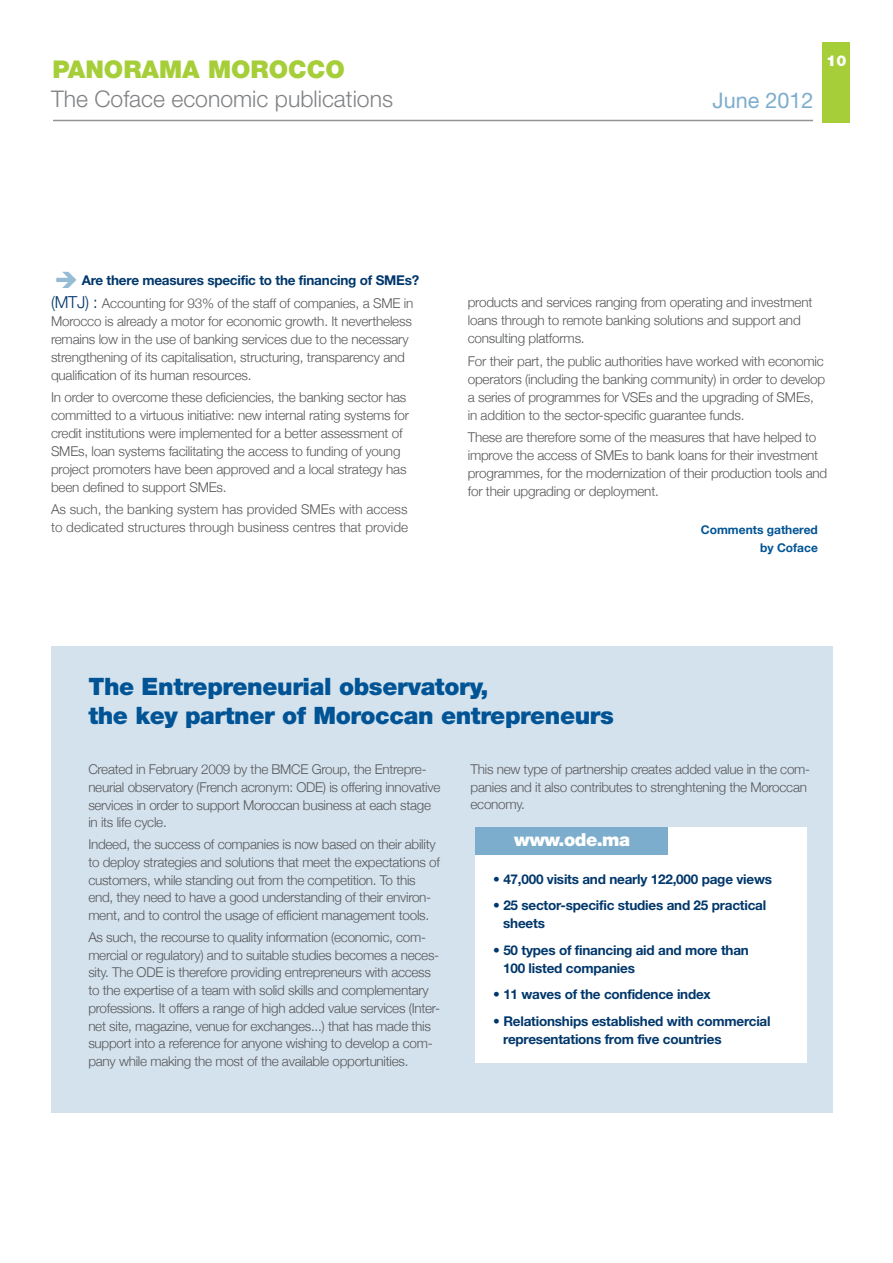
<style>
.page{position:relative;width:893px;height:1263px;background:#fff}
.page>*{position:absolute;margin:0;border:0;box-sizing:border-box;transform-origin:0 0}
.t1{font:900 24.45px "Helvetica Neue LT Std";color:#a6ce39}
.t2{font:900 24px/28.8px "Helvetica Neue LT Std";letter-spacing:-.015em;color:#005495}
.t3{font:300 22.95px "Helvetica Neue LT Std";color:#808285}
.t4{font:21.6px "Helvetica Neue LT Std";color:#7dadcc}
.t5{font:900 18px "Helvetica Neue LT Std";color:#fff}
.t6{font:900 15px "Helvetica Neue LT Std";color:#fff}
.t7{font:300 13.5px/18px "Helvetica Neue";letter-spacing:-.015em;color:#57585a}
.t8{font:700 13.5px/18px "Helvetica Neue";letter-spacing:-.015em;color:#00376b}
.t9{font:700 12px/18px "Helvetica Neue";color:#005495;text-align:right}
.s1{color:#96bbd5}
.s2{font-weight:300;font-size:16.5px}
.s3{font-weight:300;color:#57585a}
</style>
<div class="page">
<div style="left:51px;top:646px;width:782px;height:466px;background:#d4e2ed"></div>
<div style="left:476px;top:827px;width:331px;height:235px;background:#fff"></div>
<div style="left:475px;top:827px;width:193px;height:28px;background:#7dadcc"></div>
<hr style="left:53px;top:120px;width:760px;height:1px;background:#939598">
<div style="left:822px;top:43px;width:28px;height:80px;background:#a6ce39"></div>
<h1 class="t1" style="left:52px;top:61px;width:294px">Panorama moroCCo</h1>
<h3 class="t3" style="left:51px;top:91px;width:344px">The Coface economic publications</h3>
<h3 class="t4" style="left:713px;top:92px;width:102px">June 2012</h3>
<p class="t6" style="left:826px;top:55px;width:22px">10</p>
<p class="t8" style="left:51px;top:271px;width:370px;line-height:22.2px"><span class="s1">➔</span> Are there measures specific to the financing of SMEs? <span class="s2">(MTJ) :</span> <span class="s3">Accounting for 93% of the staff of companies, a SME in</span></p>
<p class="t7" style="left:51px;top:311px;width:362px">Morocco is already a motor for economic growth. It nevertheless remains low in the use of banking services due to the necessary strengthening of its capitalisation, structuring, transparency and qualification of its human resources.</p>
<p class="t7" style="left:51px;top:388px;width:359px">In order to overcome these deficiencies, the banking sector has committed to a virtuous initiative: new internal rating systems for credit institutions were implemented for a better assessment of SMEs, loan systems facilitating the access to funding of young project promoters have been approved and a local strategy has been defined to support SMEs.</p>
<p class="t7" style="left:51px;top:500px;width:359px">As such, the banking system has provided SMEs with access to dedicated structures through business centres that provide</p>
<p class="t7" style="left:468px;top:293px;width:346px">products and services ranging from operating and investment loans through to remote banking solutions and support and consulting platforms.</p>
<p class="t7" style="left:468px;top:352px;width:359px">For their part, the public authorities have worked with economic operators (including the banking community) in order to develop a series of programmes for VSEs and the upgrading of SMEs, in addition to the sector-specific guarantee funds.</p>
<p class="t7" style="left:468px;top:428px;width:361px">These are therefore some of the measures that have helped to improve the access of SMEs to bank loans for their investment programmes, for the modernization of their production tools and for their upgrading or deployment.</p>
<p class="t9" style="left:701px;top:520px;width:119px">Comments gathered by Coface</p>
<h2 class="t2" style="left:88px;top:674px;width:527px">The Entrepreneurial observatory,<br>the key partner of moroccan entrepreneurs</h2>
<p class="t7" style="left:88px;top:760px;width:354px">Created in February 2009 by the BMCE Group, the Entrepre&shy;neurial observatory (French acronym: ODE) is offering innovative services in order to support Moroccan business at each stage in its life cycle.</p>
<p class="t7" style="left:88px;top:835px;width:353px">Indeed, the success of companies is now based on their ability to deploy strategies and solutions that meet the expectations of customers, while standing out from the competition. To this end, they need to have a good understanding of their environ&shy;ment, and to control the usage of efficient management tools.</p>
<p class="t7" style="left:88px;top:928px;width:353px">As such, the recourse to quality information (economic, com&shy;mercial or regulatory) and to suitable studies becomes a neces&shy;sity. The ODE is therefore providing entrepreneurs with access to the expertise of a team with solid skills and complementary professions. It offers a range of high added value services (Inter&shy;net site, magazine, venue for exchanges...) that has made this support into a reference for anyone wishing to develop a com&shy;pany while making the most of the available opportunities.</p>
<p class="t7" style="left:471px;top:760px;width:341px">This new type of partnership creates added value in the com&shy;panies and it also contributes to strenghtening the Moroccan economy.</p>
<h3 class="t5" style="left:514px;top:833px;width:117px">www.ode.ma</h3>
<p class="t8" style="left:493px;top:871px;width:280px">• 47,000 visits and nearly 122,000 page views</p>
<p class="t8" style="left:503px;top:898px;width:265px;text-indent:-10px">• 25 sector-specific studies and 25 practical sheets</p>
<p class="t8" style="left:503px;top:942px;width:247px;text-indent:-10px">• 50 types of financing aid and more than<br>100 listed companies</p>
<p class="t8" style="left:493px;top:987px;width:219px">• 11 waves of the confidence index</p>
<p class="t8" style="left:503px;top:1013px;width:269px;text-indent:-10px">• Relationships established with commercial representations from five countries</p>
</div>
